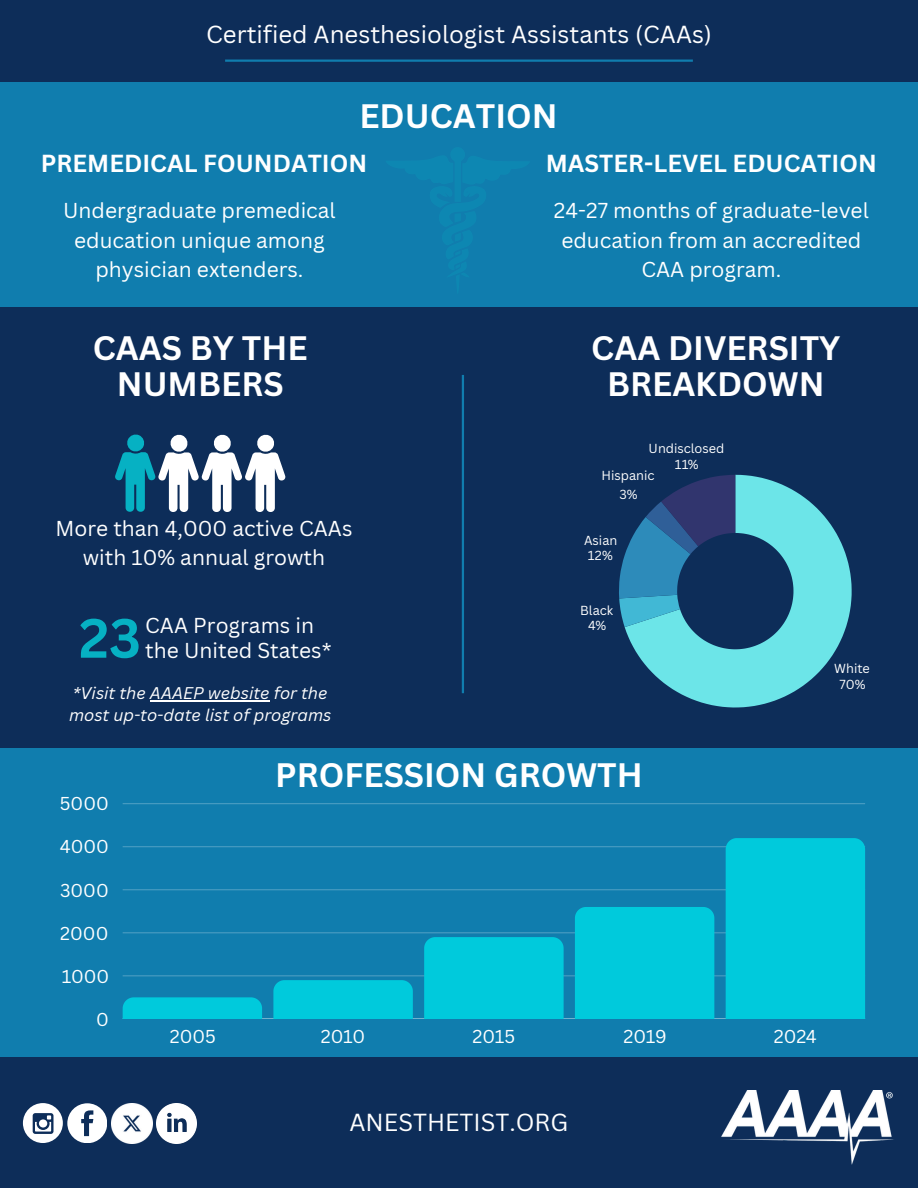
<style>
.page{position:relative;width:918px;height:1188px;background:#0d2d59}
.page>*{position:absolute;margin:0;border:0;box-sizing:border-box;transform-origin:0 0}
.t1{font:700 54px "Canva Sans";color:#06b1c3}
.t2{font:700 33px/36px "Canva Sans";color:#fff;text-align:center}
.t3{font:24px "Canva Sans";color:#fff}
.t4{font:700 24px "Canva Sans";color:#fff}
.t5{font:21px/29.2px "Canva Sans";color:#fff;text-align:center}
.t6{font:18.15px "Canva Sans";color:#fff}
.t7{font:italic 16.5px/22.5px "Canva Sans";color:#fff}
.t8{font:12.75px/15.3px "Canva Sans";color:#fff;text-align:center}
</style>
<div class="page">
<div style="left:0;top:82px;width:918px;height:224px;background:#107dae"></div>
<div style="left:0;top:748px;width:918px;height:308px;background:#107dae"></div>
<img style="left:722px;top:1090px;width:172px;height:74px">
<div style="left:23px;top:1103px;width:40px;height:40px;background:#fff;border-radius:50%"></div>
<svg style="left:33px;top:1113px;width:21px;height:21px"></svg>
<div style="left:67px;top:1103px;width:40px;height:40px;background:#fff;border-radius:50%"></div>
<svg style="left:81px;top:1110px;width:12px;height:26px"></svg>
<img style="left:156px;top:1103px;width:41px;height:41px">
<img style="left:112px;top:1103px;width:40px;height:41px">
<hr style="left:225px;top:60px;width:468px;height:2px;background:#107dae">
<hr style="left:150px;top:700px;width:120px;height:1px;background:#fff">
<svg style="left:115px;top:434px;width:171px;height:78px"></svg>
<svg style="left:625px;top:475px;width:227px;height:233px;fill:#6ce5e8"></svg>
<svg style="left:619px;top:475px;width:116px;height:152px"></svg>
<hr style="left:462px;top:375px;width:2px;height:318px;background:#107dae">
<hr style="left:123px;top:1018px;width:742px;height:1px;background:#70b1ce">
<hr style="left:123px;top:975px;width:742px;height:1px;background:#3b94bc">
<hr style="left:123px;top:932px;width:742px;height:1px;background:#3d95bd">
<hr style="left:123px;top:889px;width:742px;height:1px;background:#4097be">
<hr style="left:123px;top:846px;width:742px;height:1px;background:#4298bf">
<hr style="left:123px;top:804px;width:742px;height:1px;background:#1d84b2">
<div style="left:123px;top:997px;width:139px;height:22px;background:#00cadc"></div>
<div style="left:273px;top:980px;width:140px;height:39px;background:#00cadc"></div>
<div style="left:424px;top:937px;width:140px;height:82px;background:#00cadc"></div>
<div style="left:575px;top:907px;width:139px;height:112px;background:#00cadc"></div>
<div style="left:726px;top:838px;width:139px;height:181px;background:#00cadc"></div>
<h5 class="t3" style="left:206px;top:17px;width:507px">Certified Anesthesiologist Assistants (CAAs)</h5>
<p class="t2" style="left:359px;top:98px;width:200px">EDUCATION</p>
<h2 class="t4" style="left:546px;top:147px;width:332px">MASTER-LEVEL EDUCATION</h2>
<h5 class="t5" style="left:554px;top:196px;width:316px">24-27 months of graduate-level education from an accredited<br>CAA program.</h5>
<h4 class="t4" style="left:41px;top:147px;width:328px">PREMEDICAL FOUNDATION</h4>
<p class="t5" style="left:63px;top:196px;width:274px">Undergraduate premedical education unique among physician extenders.</p>
<h1 class="t2" style="left:93px;top:329px;width:216px">CAAS BY THE<br>NUMBERS</h1>
<p class="t2" style="left:591px;top:329px;width:251px">CAA DIVERSITY<br>BREAKDOWN</p>
<p class="t5" style="left:55px;top:513px;width:299px">More than 4,000 active CAAs with 10% annual growth</p>
<p class="t1" style="left:79px;top:600px;width:63px">23</p>
<p class="t5" style="left:145px;top:612px;width:188px;line-height:24.8px;text-align:left">CAA Programs in the United States*</p>
<h1 class="t7" style="left:69px;top:681px;width:264px">*Visit the AAAEP website for the most up-to-date list of programs</h1>
<p class="t8" style="left:649px;top:441px;width:77px">Undisclosed<br>11%</p>
<p class="t8" style="left:601px;top:466px;width:55px;line-height:18.5px">Hispanic<br>3%</p>
<p class="t8" style="left:584px;top:532px;width:35px">Asian<br>12%</p>
<p class="t8" style="left:580px;top:602px;width:35px">Black<br>4%</p>
<p class="t6" style="left:60px;top:791px;width:50px">5000</p>
<p class="t6" style="left:60px;top:834px;width:51px">4000</p>
<p class="t6" style="left:60px;top:877px;width:50px">3000</p>
<p class="t6" style="left:60px;top:920px;width:50px">2000</p>
<p class="t6" style="left:62px;top:963px;width:49px">1000</p>
<p class="t6" style="left:96px;top:1006px;width:14px">0</p>
<h5 class="t2" style="left:275px;top:756px;width:369px">PROFESSION GROWTH</h5>
<p class="t6" style="left:170px;top:1023px;width:48px">2005</p>
<p class="t6" style="left:321px;top:1023px;width:46px">2010</p>
<p class="t6" style="left:473px;top:1023px;width:44px">2015</p>
<p class="t6" style="left:624px;top:1023px;width:45px">2019</p>
<p class="t6" style="left:774px;top:1023px;width:45px">2024</p>
<p class="t8" style="left:834px;top:661px;width:37px">White<br>70%</p>
<h2 class="t3" style="left:350px;top:1105px;width:220px">ANESTHETIST.ORG</h2>
</div>
